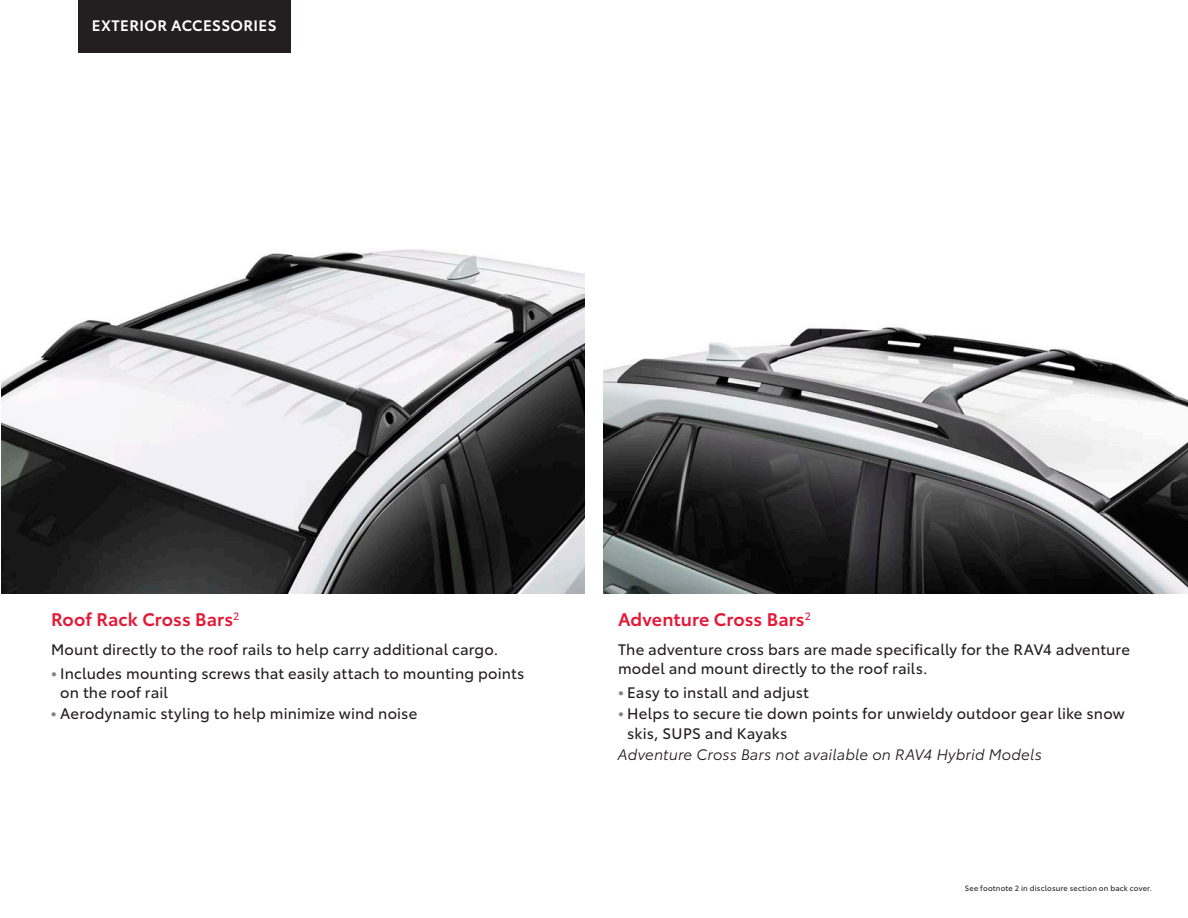
<style>
.page{position:relative;width:1188px;height:918px;background:#fff}
.page>*{position:absolute;margin:0;border:0;box-sizing:border-box;transform-origin:0 0}
._2019_Product_Name_1{font:600 18px "Toyota Type";letter-spacing:.005em;color:#e51836}
._2019_Body_Copy_Bull{font:15px/19.5px "Toyota Type";letter-spacing:.01em;color:#231f20}
._2019_Body_Copy_10_1{font:15px/19.5px "Toyota Type";letter-spacing:.01em;color:#231f20}
._2019_Body_Copy_Bull-2{font:italic 15px "Toyota Type";letter-spacing:.01em;color:#231f20}
.t1{font:600 15px "Toyota Type";letter-spacing:.025em;color:#fff}
._2019_Disclaimer_Cop{font:7.5px "Toyota Type";letter-spacing:.025em;color:#231f20}
.s1{font-weight:700;color:#808285}
</style>
<div class="page">
<img style="left:603px;top:326px;width:585px;height:268px">
<img style="left:2px;top:249px;width:583px;height:345px">
<div style="left:78px;top:0;width:212px;height:52px;background:#231f20"></div>
<p class="t1" style="left:92px;top:14px;width:186px">EXTERIOR ACCESSORIES</p>
<p class="_2019_Product_Name_1" style="left:51px;top:606px;width:190px">Roof Rack Cross Bars<sup>2</sup></p>
<p class="_2019_Body_Copy_10_1" style="left:51px;top:638px;width:449px">Mount directly to the roof rails to help carry additional cargo.</p>
<p class="_2019_Body_Copy_Bull" style="left:60px;top:662px;width:466px;text-indent:-9px"><span class="s1">•</span> Includes mounting screws that easily attach to mounting points on the roof rail</p>
<p class="_2019_Body_Copy_Bull" style="left:51px;top:703px;width:368px"><span class="s1">•</span> Aerodynamic styling to help minimize wind noise</p>
<p class="_2019_Product_Name_1" style="left:618px;top:606px;width:195px">Adventure Cross Bars<sup>2</sup></p>
<p class="_2019_Body_Copy_10_1" style="left:618px;top:638px;width:514px">The adventure cross bars are made specifically for the RAV4 adventure model and mount directly to the roof rails.</p>
<p class="_2019_Body_Copy_Bull" style="left:618px;top:682px;width:192px"><span class="s1">•</span> Easy to install and adjust</p>
<p class="_2019_Body_Copy_Bull" style="left:627px;top:703px;width:499px;text-indent:-9px"><span class="s1">•</span> Helps to secure tie down points for unwieldy outdoor gear like snow skis, SUPS and Kayaks</p>
<p class="_2019_Body_Copy_Bull-2" style="left:618px;top:743px;width:425px">Adventure Cross Bars not available on RAV4 Hybrid Models</p>
<p class="_2019_Disclaimer_Cop" style="left:965px;top:883px;width:189px">See footnote 2 in disclosure section on back cover.</p>
</div>
